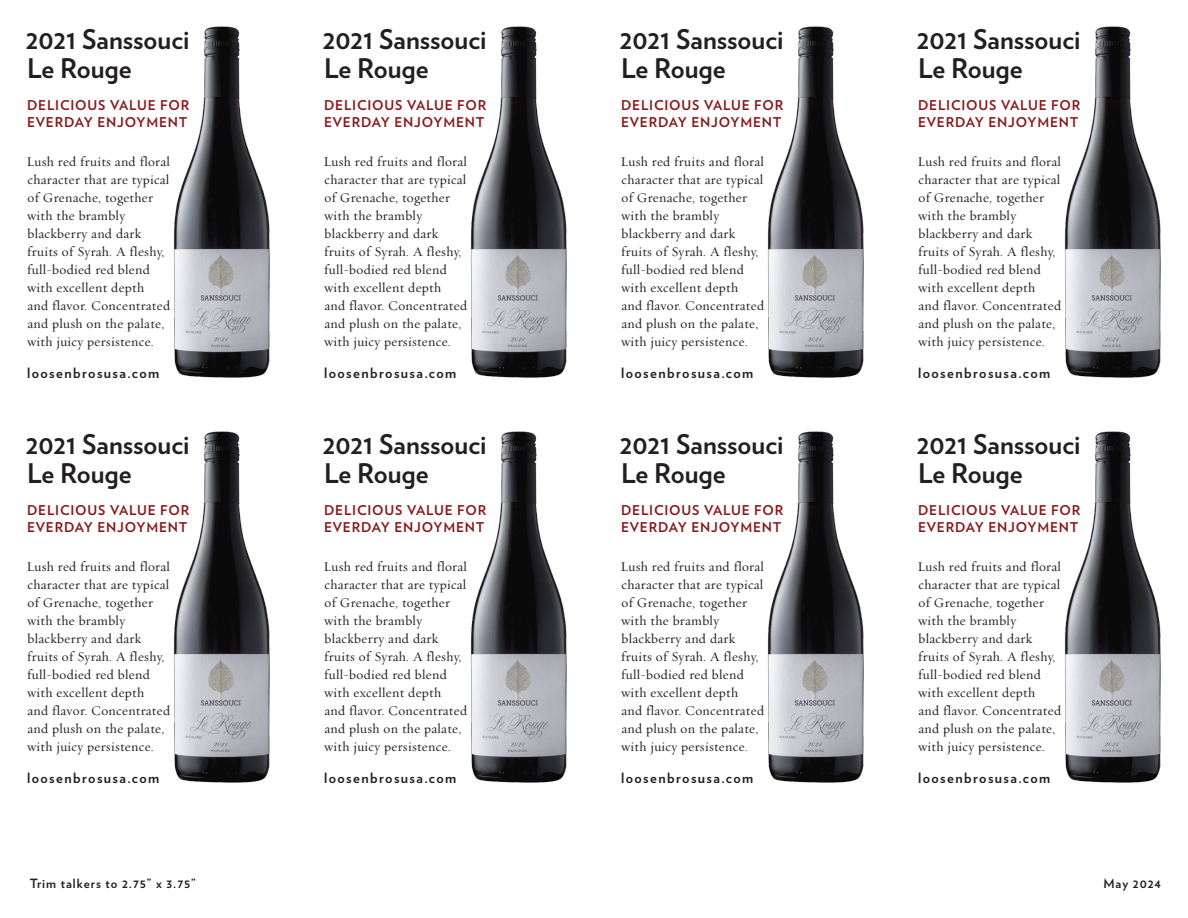
<style>
.page{position:relative;width:1188px;height:918px;background:#fff}
.page>*{position:absolute;margin:0;border:0;box-sizing:border-box;transform-origin:0 0}
.Wine{font:700 27px "Verlag";color:#231f20}
.website_URL_GREY{font:700 14.25px "Verlag";letter-spacing:.1em;color:#231f20}
.Text-1{font:13.5px/18px "Requiem Text";letter-spacing:.02em;color:#231f20}
.t1{font:700 13.5px/16.5px "Verlag";letter-spacing:.06em;color:#88181b}
.Footer_notes{font:700 12.75px "Verlag";letter-spacing:.075em;color:#231f20}
</style>
<div class="page">
<img style="left:173px;top:26px;width:97px;height:352px">
<img style="left:470px;top:26px;width:97px;height:352px">
<img style="left:767px;top:26px;width:97px;height:352px">
<img style="left:1064px;top:26px;width:97px;height:352px">
<img style="left:173px;top:431px;width:97px;height:352px">
<img style="left:470px;top:431px;width:97px;height:352px">
<img style="left:767px;top:431px;width:97px;height:352px">
<img style="left:1064px;top:431px;width:97px;height:352px">
<p class="Wine" style="left:26px;top:18px;width:165px">2021 Sanssouci</p>
<p class="Wine" style="left:27px;top:47px;width:106px">Le Rouge</p>
<p class="t1" style="left:27px;top:97px;width:164px">DELICIOUS VALUE FOR<br>EVERDAY ENJOYMENT</p>
<p class="Text-1" style="left:26px;top:152px;width:145px">Lush red fruits and floral character that are typical of Grenache, together with the brambly blackberry and dark fruits of Syrah. A fleshy, full-bodied red blend with excellent depth<br>and flavor. Concentrated and plush on the palate, with juicy persistence.</p>
<p class="website_URL_GREY" style="left:27px;top:361px;width:134px">loosenbrosusa.com</p>
<p class="Wine" style="left:26px;top:423px;width:165px">2021 Sanssouci</p>
<p class="Wine" style="left:27px;top:452px;width:106px">Le Rouge</p>
<p class="t1" style="left:27px;top:502px;width:164px">DELICIOUS VALUE FOR<br>EVERDAY ENJOYMENT</p>
<p class="Text-1" style="left:26px;top:557px;width:145px">Lush red fruits and floral character that are typical of Grenache, together with the brambly blackberry and dark fruits of Syrah. A fleshy, full-bodied red blend with excellent depth<br>and flavor. Concentrated and plush on the palate, with juicy persistence.</p>
<p class="website_URL_GREY" style="left:27px;top:766px;width:134px">loosenbrosusa.com</p>
<p class="Wine" style="left:323px;top:18px;width:165px">2021 Sanssouci</p>
<p class="Wine" style="left:324px;top:47px;width:106px">Le Rouge</p>
<p class="t1" style="left:324px;top:97px;width:164px">DELICIOUS VALUE FOR<br>EVERDAY ENJOYMENT</p>
<p class="Text-1" style="left:323px;top:152px;width:145px">Lush red fruits and floral character that are typical of Grenache, together with the brambly blackberry and dark fruits of Syrah. A fleshy, full-bodied red blend with excellent depth<br>and flavor. Concentrated and plush on the palate, with juicy persistence.</p>
<p class="website_URL_GREY" style="left:324px;top:361px;width:134px">loosenbrosusa.com</p>
<p class="Wine" style="left:323px;top:423px;width:165px">2021 Sanssouci</p>
<p class="Wine" style="left:324px;top:452px;width:106px">Le Rouge</p>
<p class="t1" style="left:324px;top:502px;width:164px">DELICIOUS VALUE FOR<br>EVERDAY ENJOYMENT</p>
<p class="Text-1" style="left:323px;top:557px;width:145px">Lush red fruits and floral character that are typical of Grenache, together with the brambly blackberry and dark fruits of Syrah. A fleshy, full-bodied red blend with excellent depth<br>and flavor. Concentrated and plush on the palate, with juicy persistence.</p>
<p class="website_URL_GREY" style="left:324px;top:766px;width:134px">loosenbrosusa.com</p>
<p class="Wine" style="left:620px;top:18px;width:165px">2021 Sanssouci</p>
<p class="Wine" style="left:621px;top:47px;width:106px">Le Rouge</p>
<p class="t1" style="left:621px;top:97px;width:164px">DELICIOUS VALUE FOR<br>EVERDAY ENJOYMENT</p>
<p class="Text-1" style="left:620px;top:152px;width:145px">Lush red fruits and floral character that are typical of Grenache, together with the brambly blackberry and dark fruits of Syrah. A fleshy, full-bodied red blend with excellent depth<br>and flavor. Concentrated and plush on the palate, with juicy persistence.</p>
<p class="website_URL_GREY" style="left:621px;top:361px;width:134px">loosenbrosusa.com</p>
<p class="Wine" style="left:620px;top:423px;width:165px">2021 Sanssouci</p>
<p class="Wine" style="left:621px;top:452px;width:106px">Le Rouge</p>
<p class="t1" style="left:621px;top:502px;width:164px">DELICIOUS VALUE FOR<br>EVERDAY ENJOYMENT</p>
<p class="Text-1" style="left:620px;top:557px;width:145px">Lush red fruits and floral character that are typical of Grenache, together with the brambly blackberry and dark fruits of Syrah. A fleshy, full-bodied red blend with excellent depth<br>and flavor. Concentrated and plush on the palate, with juicy persistence.</p>
<p class="website_URL_GREY" style="left:621px;top:766px;width:134px">loosenbrosusa.com</p>
<p class="Wine" style="left:917px;top:18px;width:165px">2021 Sanssouci</p>
<p class="Wine" style="left:918px;top:47px;width:106px">Le Rouge</p>
<p class="t1" style="left:918px;top:97px;width:164px">DELICIOUS VALUE FOR<br>EVERDAY ENJOYMENT</p>
<p class="Text-1" style="left:917px;top:152px;width:145px">Lush red fruits and floral character that are typical of Grenache, together with the brambly blackberry and dark fruits of Syrah. A fleshy, full-bodied red blend with excellent depth<br>and flavor. Concentrated and plush on the palate, with juicy persistence.</p>
<p class="website_URL_GREY" style="left:918px;top:361px;width:134px">loosenbrosusa.com</p>
<p class="Wine" style="left:917px;top:423px;width:165px">2021 Sanssouci</p>
<p class="Wine" style="left:918px;top:452px;width:106px">Le Rouge</p>
<p class="t1" style="left:918px;top:502px;width:164px">DELICIOUS VALUE FOR<br>EVERDAY ENJOYMENT</p>
<p class="Text-1" style="left:917px;top:557px;width:145px">Lush red fruits and floral character that are typical of Grenache, together with the brambly blackberry and dark fruits of Syrah. A fleshy, full-bodied red blend with excellent depth<br>and flavor. Concentrated and plush on the palate, with juicy persistence.</p>
<p class="website_URL_GREY" style="left:918px;top:766px;width:134px">loosenbrosusa.com</p>
<p class="Footer_notes" style="left:30px;top:874px;width:167px">Trim talkers to 2.75” x 3.75”</p>
<p class="Footer_notes" style="left:1103px;top:874px;width:59px">May 2024</p>
</div>
